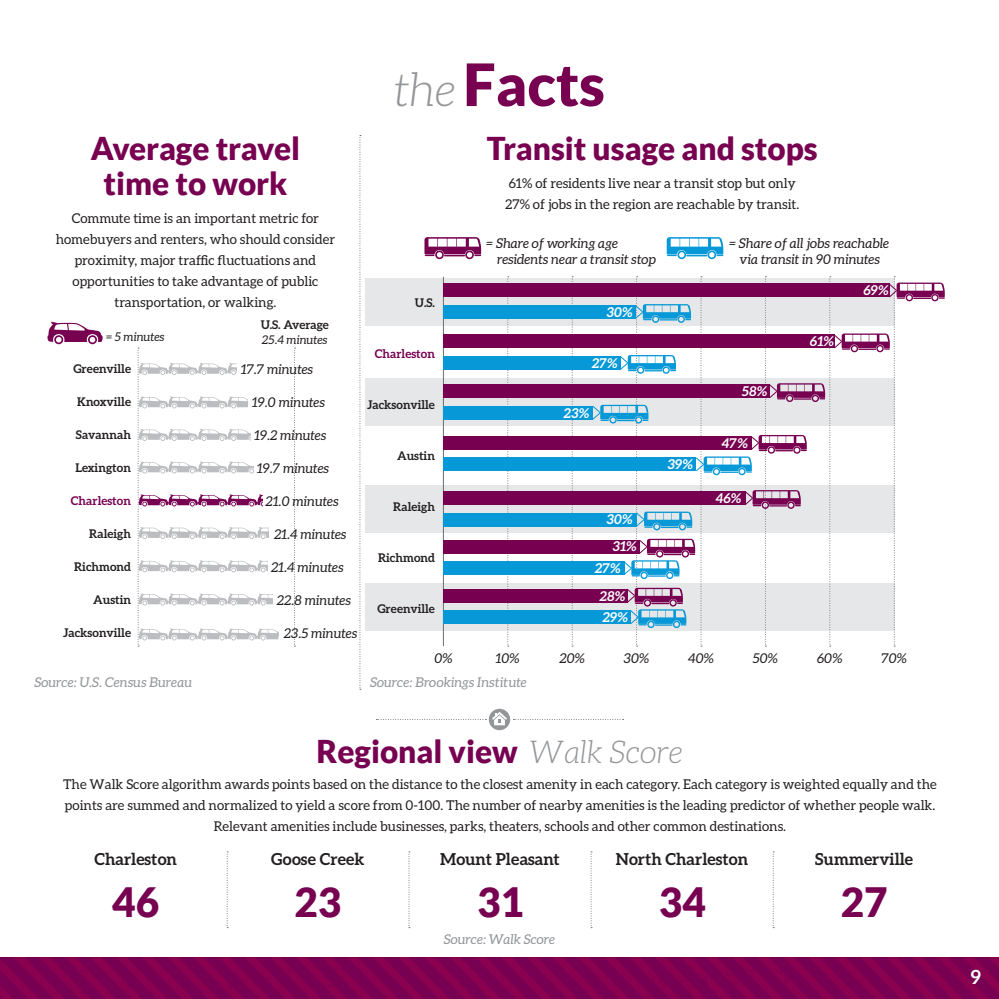
<style>
.page{position:relative;width:999px;height:999px;background:#fff}
.page>*{position:absolute;margin:0;border:0;box-sizing:border-box;transform-origin:0 0}
.t1{font:900 58.5px "Lato";color:#770051}
.t2{font:900 40.5px "Lato";color:#770051}
.t3{font:900 31.5px/34.5px "Lato";color:#770051;text-align:center}
.t4{font:700 19.5px "Aleo";color:#fff}
.t5{font:700 16.5px "Aleo";color:#231f20}
.t6{font:13.5px/21px "Aleo";color:#231f20;text-align:center}
.t7{font:italic 13.5px/16.5px "Aleo";color:#231f20}
.t8{font:italic 13.5px "Aleo";color:#939598}
.t9{font:italic 700 13.5px "Aleo";color:#fff}
.t10{font:700 12px "Aleo";color:#231f20}
.t11{font:italic 12px "Aleo";color:#231f20}
.t12{font:700 12px "Aleo";color:#770051}
.s1{font-family:"Aleo";font-weight:300;font-style:italic;font-size:46.5px;color:#939598}
.s2{font-family:"Aleo";font-weight:300;font-style:italic;color:#939598}
</style>
<div class="page">
<div style="left:365px;top:278px;width:530px;height:48px;background:#e6e7e9"></div>
<div style="left:365px;top:378px;width:530px;height:48px;background:#e6e7e9"></div>
<div style="left:365px;top:485px;width:530px;height:48px;background:#e6e7e9"></div>
<div style="left:365px;top:583px;width:530px;height:48px;background:#e6e7e9"></div>
<hr style="left:0;top:957px;width:999px;height:2px;background:#76c151">
<img style="left:0;top:958px;width:999px;height:41px">
<svg style="left:376px;top:719px;width:110px;height:1px"></svg>
<svg style="left:514px;top:719px;width:110px;height:1px"></svg>
<div style="left:489px;top:709px;width:21px;height:21px;background:#939598;border-radius:50%"></div>
<svg style="left:492px;top:712px;width:15px;height:13px"></svg>
<svg style="left:227px;top:852px;width:1px;height:76px"></svg>
<svg style="left:409px;top:852px;width:1px;height:76px"></svg>
<svg style="left:591px;top:852px;width:1px;height:76px"></svg>
<svg style="left:773px;top:852px;width:1px;height:76px"></svg>
<svg style="left:360px;top:135px;width:1px;height:555px"></svg>
<svg style="left:507px;top:276px;width:2px;height:371px"></svg>
<svg style="left:572px;top:276px;width:1px;height:371px"></svg>
<hr style="left:443px;top:277px;width:1px;height:369px;background:#6c6d70">
<svg style="left:48px;top:322px;width:55px;height:22px"></svg>
<svg style="left:138px;top:348px;width:141px;height:299px"></svg>
<div style="left:238px;top:358px;width:101px;height:22px;background:#fff"></div>
<div style="left:248px;top:390px;width:91px;height:22px;background:#fff"></div>
<div style="left:251px;top:422px;width:91px;height:22px;background:#fff"></div>
<div style="left:254px;top:456px;width:88px;height:22px;background:#fff"></div>
<div style="left:263px;top:489px;width:75px;height:23px;background:#fff"></div>
<div style="left:269px;top:520px;width:75px;height:22px;background:#fff"></div>
<div style="left:268px;top:555px;width:71px;height:23px;background:#fff"></div>
<div style="left:273px;top:588px;width:65px;height:23px;background:#fff"></div>
<svg style="left:294px;top:348px;width:2px;height:299px"></svg>
<svg style="left:424px;top:237px;width:57px;height:22px"></svg>
<svg style="left:667px;top:237px;width:56px;height:22px"></svg>
<div style="left:443px;top:284px;width:446px;height:13px;background:#770051"></div>
<div style="left:443px;top:335px;width:392px;height:13px;background:#770051"></div>
<div style="left:443px;top:385px;width:327px;height:13px;background:#770051"></div>
<div style="left:443px;top:436px;width:308px;height:14px;background:#770051"></div>
<div style="left:443px;top:491px;width:302px;height:14px;background:#770051"></div>
<div style="left:443px;top:540px;width:197px;height:13px;background:#770051"></div>
<div style="left:443px;top:589px;width:185px;height:13px;background:#770051"></div>
<div style="left:443px;top:513px;width:194px;height:13px;background:#0799d7"></div>
<div style="left:443px;top:562px;width:181px;height:13px;background:#0799d7"></div>
<div style="left:443px;top:611px;width:188px;height:13px;background:#0799d7"></div>
<div style="left:443px;top:305px;width:193px;height:14px;background:#0799d7"></div>
<div style="left:443px;top:356px;width:178px;height:14px;background:#0799d7"></div>
<div style="left:443px;top:406px;width:150px;height:13px;background:#0799d7"></div>
<div style="left:443px;top:458px;width:253px;height:13px;background:#0799d7"></div>
<svg style="left:592px;top:276px;width:353px;height:371px"></svg>
<h1 class="t1" style="left:394px;top:50px;width:212px"><span class="s1">the</span> Facts</h1>
<h3 class="t3" style="left:91px;top:131px;width:211px">Average travel time to work</h3>
<p class="t6" style="left:56px;top:207px;width:281px">Commute time is an important metric for homebuyers and renters, who should consider proximity, major traffic fluctuations and opportunities to take advantage of public transportation, or walking.</p>
<p class="t11" style="left:106px;top:330px;width:60px">= 5 minutes</p>
<p class="t10" style="left:74px;top:361px;width:59px">Greenville</p>
<p class="t10" style="left:77px;top:394px;width:55px">Knoxville</p>
<p class="t10" style="left:76px;top:427px;width:57px">Savannah</p>
<p class="t10" style="left:75px;top:460px;width:57px">Lexington</p>
<p class="t12" style="left:71px;top:493px;width:62px">Charleston</p>
<p class="t10" style="left:89px;top:526px;width:43px">Raleigh</p>
<p class="t10" style="left:74px;top:559px;width:58px">Richmond</p>
<p class="t10" style="left:93px;top:592px;width:39px">Austin</p>
<p class="t10" style="left:63px;top:625px;width:69px">Jacksonville</p>
<p class="t10" style="left:261px;top:318px;width:70px">U.S. Average</p>
<p class="t11" style="left:262px;top:333px;width:67px">25.4 minutes</p>
<p class="t7" style="left:241px;top:361px;width:74px">17.7 minutes</p>
<p class="t7" style="left:252px;top:394px;width:74px">19.0 minutes</p>
<p class="t7" style="left:254px;top:427px;width:74px">19.2 minutes</p>
<p class="t7" style="left:257px;top:460px;width:73px">19.7 minutes</p>
<p class="t7" style="left:266px;top:493px;width:75px">21.0 minutes</p>
<p class="t7" style="left:274px;top:526px;width:74px">21.4 minutes</p>
<p class="t7" style="left:271px;top:559px;width:74px">21.4 minutes</p>
<p class="t7" style="left:277px;top:592px;width:76px">22.8 minutes</p>
<p class="t7" style="left:284px;top:625px;width:75px">23.5 minutes</p>
<h3 class="t3" style="left:487px;top:131px;width:333px">Transit usage and stops</h3>
<p class="t6" style="left:505px;top:173px;width:296px;text-align:left">61% of residents live near a transit stop but only<br>27% of jobs in the region are reachable by transit.</p>
<p class="t10" style="left:415px;top:296px;width:22px">U.S.</p>
<p class="t12" style="left:375px;top:347px;width:62px">Charleston</p>
<p class="t10" style="left:367px;top:398px;width:69px">Jacksonville</p>
<p class="t10" style="left:397px;top:449px;width:39px">Austin</p>
<p class="t10" style="left:393px;top:500px;width:43px">Raleigh</p>
<p class="t10" style="left:378px;top:551px;width:58px">Richmond</p>
<p class="t10" style="left:377px;top:602px;width:59px">Greenville</p>
<p class="t7" style="left:497px;top:235px;width:161px;text-indent:-11px">= Share of working age residents near a transit stop</p>
<p class="t7" style="left:729px;top:235px;width:162px;text-align:center">= Share of all jobs reachable via transit in 90 minutes</p>
<p class="t9" style="left:863px;top:282px;width:27px">69%</p>
<p class="t9" style="left:607px;top:304px;width:28px">30%</p>
<p class="t9" style="left:591px;top:356px;width:28px">27%</p>
<p class="t9" style="left:563px;top:405px;width:28px">23%</p>
<p class="t9" style="left:607px;top:512px;width:28px">30%</p>
<p class="t9" style="left:594px;top:560px;width:28px">27%</p>
<p class="t9" style="left:602px;top:609px;width:27px">29%</p>
<p class="t9" style="left:612px;top:539px;width:26px">31%</p>
<p class="t9" style="left:599px;top:588px;width:28px">28%</p>
<p class="t9" style="left:667px;top:457px;width:27px">39%</p>
<p class="t9" style="left:741px;top:384px;width:28px">58%</p>
<p class="t9" style="left:722px;top:435px;width:28px">47%</p>
<p class="t9" style="left:715px;top:490px;width:28px">46%</p>
<p class="t9" style="left:810px;top:334px;width:26px">61%</p>
<p class="t7" style="left:434px;top:650px;width:20px">0%</p>
<p class="t7" style="left:496px;top:650px;width:25px">10%</p>
<p class="t7" style="left:559px;top:650px;width:27px">20%</p>
<p class="t7" style="left:624px;top:650px;width:27px">30%</p>
<p class="t7" style="left:688px;top:650px;width:27px">40%</p>
<p class="t7" style="left:753px;top:650px;width:27px">50%</p>
<p class="t7" style="left:817px;top:650px;width:27px">60%</p>
<p class="t7" style="left:882px;top:650px;width:27px">70%</p>
<p class="t8" style="left:35px;top:674px;width:159px">Source: U.S. Census Bureau</p>
<p class="t8" style="left:370px;top:674px;width:158px">Source: Brookings Institute</p>
<h3 class="t3" style="left:317px;top:734px;width:367px">Regional view <span class="s2">Walk Score</span></h3>
<p class="t6" style="left:63px;top:774px;width:875px">The Walk Score algorithm awards points based on the distance to the closest amenity in each category. Each category is weighted equally and the points are summed and normalized to yield a score from 0-100. The number of nearby amenities is the leading predictor of whether people walk.<br>Relevant amenities include businesses, parks, theaters, schools and other common destinations.</p>
<p class="t5" style="left:94px;top:849px;width:84px">Charleston</p>
<p class="t5" style="left:271px;top:849px;width:95px">Goose Creek</p>
<p class="t5" style="left:440px;top:849px;width:121px">Mount Pleasant</p>
<p class="t5" style="left:616px;top:849px;width:134px">North Charleston</p>
<p class="t5" style="left:815px;top:849px;width:99px">Summerville</p>
<h2 class="t2" style="left:112px;top:878px;width:48px">46</h2>
<h2 class="t2" style="left:294px;top:878px;width:48px">23</h2>
<h2 class="t2" style="left:477px;top:878px;width:48px">31</h2>
<h2 class="t2" style="left:659px;top:878px;width:48px">34</h2>
<h2 class="t2" style="left:841px;top:878px;width:48px">27</h2>
<p class="t8" style="left:444px;top:931px;width:113px">Source: Walk Score</p>
<h3 class="t4" style="left:971px;top:965px;width:12px">9</h3>
</div>
